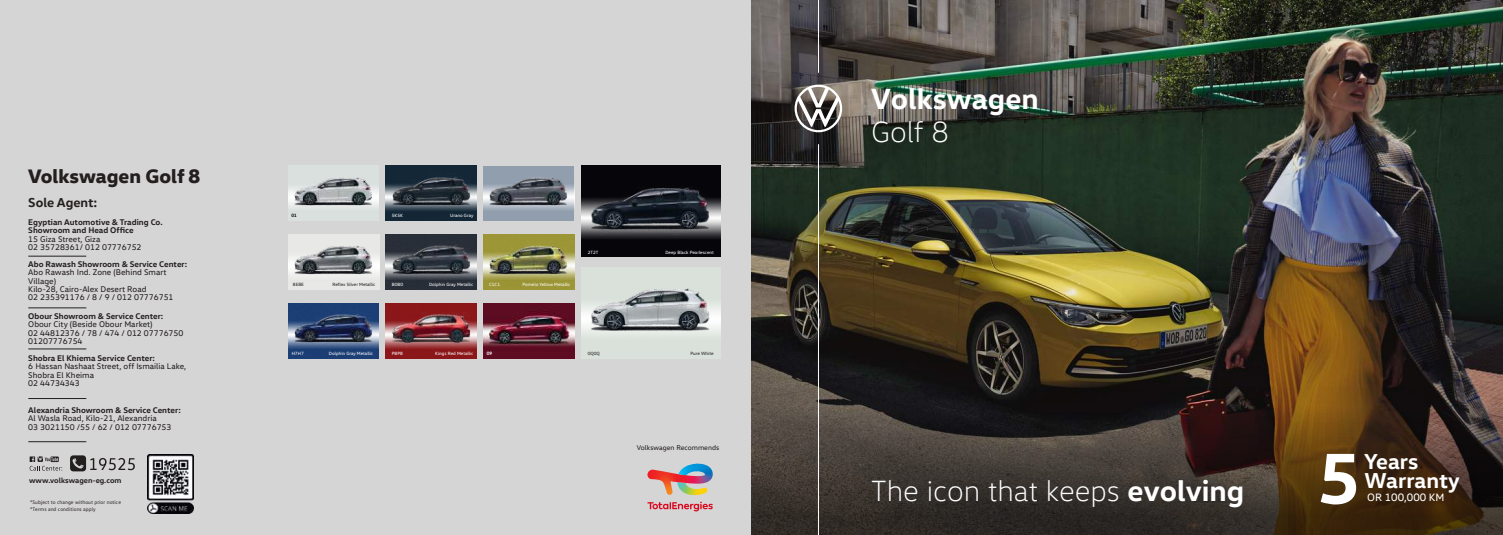
<style>
.page{position:relative;width:1503px;height:535px;background:#fff}
.page>*{position:absolute;margin:0;border:0;box-sizing:border-box;transform-origin:0 0}
.t1{font:700 72.8px "VW Head";color:#fff}
.t2{font:300 29.75px "VW Head";color:#fff}
.t3{font:700 29.75px "VW Head";color:#fff}
.t4{font:700 21.96px/18.3px "VW Head";color:#fff}
.t5{font:800 19.86px "VW Head";color:#241f1f}
.t6{font:700 13.12px "VW Head";color:#241f1f}
.t7{font:10.94px "VW Head";color:#fff}
.t8{font:8.4px/8.4px "VW Head";color:#241f1f}
.t9{font:700 8.4px/8.4px "VW Head";color:#241f1f}
.t10{font:700 7.7px "VW Head";color:#241f1f}
.t11{font:7px "VW Head";color:#241f1f}
.t12{font:5.25px/6.3px "VW Text";letter-spacing:.01em;color:#241f1f}
.t13{font:700 4.81px "VW Text";color:#05060b}
.t14{font:700 4.81px "VW Text";color:#fff}
.t15{font:4.64px "VW Head";color:#fff}
.t16{font:4.64px "VW Head";color:#241f1f}
.s1{font-weight:700}
</style>
<div class="page">
<div style="left:0;top:0;width:753px;height:535px;background:#d6d5d6"></div>
<img style="left:751px;top:0;width:752px;height:388px">
<svg style="left:751px;top:388px;width:752px;height:147px;background:#3b2f25"></svg>
<svg style="left:794px;top:85px;width:48px;height:47px"></svg>
<hr style="left:818px;top:144px;width:1px;height:391px;background:#fff">
<hr style="left:818px;top:0;width:1px;height:73px;background:#fff">
<svg style="left:30px;top:456px;width:32px;height:15px"></svg>
<svg style="left:70px;top:455px;width:65px;height:16px"></svg>
<img style="left:147px;top:454px;width:46px;height:60px">
<svg style="left:647px;top:464px;width:66px;height:47px"></svg>
<hr style="left:28px;top:441px;width:58px;height:1px;background:#241f1f">
<hr style="left:28px;top:398px;width:58px;height:1px;background:#241f1f">
<hr style="left:28px;top:349px;width:58px;height:1px;background:#241f1f">
<hr style="left:28px;top:308px;width:58px;height:1px;background:#241f1f">
<hr style="left:28px;top:256px;width:58px;height:1px;background:#241f1f">
<img style="left:483px;top:234px;width:91px;height:55px">
<img style="left:288px;top:166px;width:91px;height:55px">
<img style="left:386px;top:234px;width:91px;height:55px">
<img style="left:386px;top:166px;width:91px;height:55px">
<img style="left:483px;top:166px;width:91px;height:55px">
<img style="left:288px;top:234px;width:91px;height:55px">
<img style="left:581px;top:355px;width:139px;height:3px">
<img style="left:581px;top:267px;width:139px;height:88px">
<img style="left:288px;top:303px;width:91px;height:55px">
<img style="left:581px;top:254px;width:139px;height:3px">
<img style="left:581px;top:166px;width:139px;height:88px">
<div style="left:386px;top:303px;width:91px;height:55px;background:#8b1719"></div>
<img style="left:386px;top:312px;width:91px;height:36px">
<img style="left:483px;top:303px;width:91px;height:55px">
<h3 class="t5" style="left:28px;top:163px;width:173px">Volkswagen Golf 8</h3>
<h3 class="t6" style="left:28px;top:194px;width:71px">Sole Agent:</h3>
<p class="t9" style="left:28px;top:217px;width:136px">Egyptian Automotive &amp; Trading Co.<br>Showroom and Head Office</p>
<p class="t8" style="left:28px;top:234px;width:115px">15 Giza Street, Giza<br>02 35728361/ 012 07776752</p>
<p class="t9" style="left:28px;top:259px;width:160px">Abo Rawash Showroom &amp; Service Center:</p>
<p class="t8" style="left:28px;top:268px;width:147px">Abo Rawash Ind. Zone (Behind Smart<br>Village)<br>Kilo-28, Cairo-Alex Desert Road<br>02 235391176 / 8 / 9 / 012 07776751</p>
<p class="t9" style="left:28px;top:312px;width:137px">Obour Showroom &amp; Service Center:</p>
<p class="t8" style="left:28px;top:320px;width:157px">Obour City (Beside Obour Market)<br>02 44812376 / 78 / 474 / 012 07776750<br>01207776754</p>
<p class="t9" style="left:28px;top:353px;width:128px">Shobra El Khiema Service Center:</p>
<p class="t8" style="left:28px;top:362px;width:159px">6 Hassan Nashaat Street, off Ismailia Lake,<br>Shobra El Kheima<br>02 44734343</p>
<p class="t9" style="left:28px;top:405px;width:154px">Alexandria Showroom &amp; Service Center:</p>
<p class="t8" style="left:28px;top:414px;width:145px">Al Wasla Road, Kilo-21, Alexandria<br>03 3021150 /55 / 62 / 012 07776753</p>
<p class="t10" style="left:29px;top:475px;width:94px">www.volkswagen-eg.com</p>
<p class="t12" style="left:30px;top:499px;width:92px">*Subject to change without prior notice *Terms and conditions apply</p>
<p class="t13" style="left:292px;top:212px;width:7px">01</p>
<p class="t15" style="left:392px;top:213px;width:13px">5K5K</p>
<p class="t15" style="left:450px;top:213px;width:25px">Urano Gray</p>
<p class="t16" style="left:293px;top:282px;width:12px">8E8E</p>
<p class="t16" style="left:332px;top:282px;width:45px">Reflex Silver Metallic</p>
<p class="t15" style="left:392px;top:282px;width:13px">B0B0</p>
<p class="t15" style="left:429px;top:282px;width:46px">Dolphin Gray Metallic</p>
<p class="t15" style="left:489px;top:282px;width:13px">C1C1</p>
<p class="t15" style="left:522px;top:282px;width:50px">Pomelo Yellow Metallic</p>
<p class="t15" style="left:588px;top:249px;width:12px">2T2T</p>
<p class="t15" style="left:665px;top:249px;width:50px">Deep Black Pearlescent</p>
<p class="t15" style="left:292px;top:350px;width:14px">H7H7</p>
<p class="t15" style="left:329px;top:350px;width:46px">Dolphin Gray Metallic</p>
<p class="t15" style="left:392px;top:350px;width:13px">P8P8</p>
<p class="t15" style="left:435px;top:350px;width:40px">Kings Red Metallic</p>
<p class="t14" style="left:487px;top:350px;width:7px">09</p>
<p class="t16" style="left:588px;top:350px;width:14px">0Q0Q</p>
<p class="t16" style="left:690px;top:350px;width:25px">Pure White</p>
<p class="t11" style="left:637px;top:443px;width:84px">Volkswagen Recommends</p>
<h2 class="t3" style="left:871px;top:80px;width:169px">Volkswagen</h2>
<h2 class="t2" style="left:871px;top:114px;width:79px">Golf 8</h2>
<h2 class="t2" style="left:871px;top:473px;width:374px">The icon that keeps <span class="s1">evolving</span></h2>
<h1 class="t1" style="left:1317px;top:431px;width:44px">5</h1>
<h3 class="t4" style="left:1364px;top:452px;width:97px">Years<br>Warranty</h3>
<h3 class="t7" style="left:1367px;top:491px;width:79px">OR 100,000 KM</h3>
</div>
